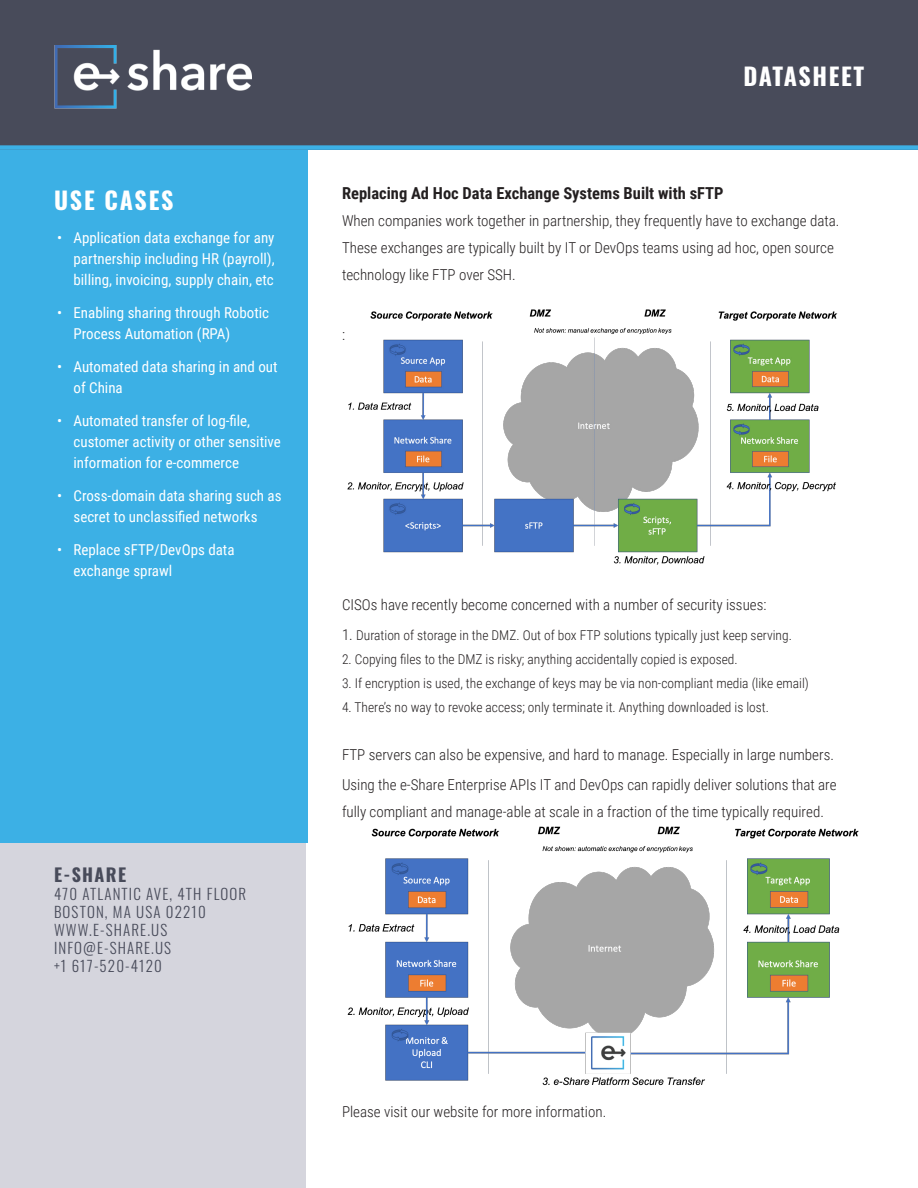
<style>
.page{position:relative;width:918px;height:1188px;background:#fff}
.page>*{position:absolute;margin:0;border:0;box-sizing:border-box;transform-origin:0 0}
.TITLES_WHITE{font:700 24px "Oswald";letter-spacing:.065em;color:#fff}
.TITLES_WHITE-2{font:700 18px "Oswald";letter-spacing:.075em;color:#484b5a}
.BODY_COPY{font:700 16.5px "Roboto Condensed";color:#231f20}
.TITLES_BLUE{font:300 15px/27px "Roboto Condensed";color:#231f20}
.t1{font:15px/21px "Roboto Condensed";color:#fff}
.TITLES_WHITE-3{font:300 15px "Oswald";letter-spacing:.075em;color:#484b5a}
.TITLES_BLUE-2{font:300 13.5px "Roboto Condensed";color:#231f20}
.s1{font-size:15px}
</style>
<div class="page">
<div style="left:0;top:767px;width:306px;height:421px;background:#d5d5dd"></div>
<div style="left:0;top:144px;width:308px;height:698px;background:#3cb0e5"></div>
<div style="left:0;top:0;width:918px;height:149px;background:#484b5a"></div>
<img style="left:54px;top:46px;width:198px;height:62px">
<div style="left:0;top:145px;width:918px;height:5px;background:#3cb0e5"></div>
<img style="left:347px;top:309px;width:491px;height:256px">
<img style="left:347px;top:826px;width:512px;height:260px">
<p class="TITLES_WHITE" style="left:54px;top:188px;width:121px">USE CASES</p>
<p class="t1" style="left:74px;top:227px;width:203px;text-align:justify;text-indent:-16px">• Application data exchange for any partnership including HR (payroll), billing, invoicing, supply chain, etc</p>
<p class="t1" style="left:74px;top:302px;width:197px;text-indent:-16px">• Enabling sharing through Robotic<br>Process Automation (RPA)</p>
<p class="t1" style="left:74px;top:356px;width:206px;text-indent:-16px">• Automated data sharing in and out of China</p>
<p class="t1" style="left:74px;top:410px;width:209px;text-indent:-16px">• Automated transfer of log-file, customer activity or other sensitive information for e-commerce</p>
<p class="t1" style="left:57px;top:485px;width:226px;text-align:center">• Cross-domain data sharing such as secret to unclassified networks</p>
<p class="t1" style="left:74px;top:539px;width:163px;text-indent:-16px">• Replace sFTP/DevOps data exchange sprawl</p>
<p class="TITLES_WHITE-2" style="left:54px;top:865px;width:74px">E-SHARE</p>
<p class="TITLES_WHITE-3" style="left:54px;top:881px;width:194px">470 ATLANTIC AVE, 4TH FLOOR</p>
<p class="TITLES_WHITE-3" style="left:54px;top:899px;width:153px">BOSTON, MA USA 02210</p>
<p class="TITLES_WHITE-3" style="left:54px;top:917px;width:115px">WWW.E-SHARE.US</p>
<p class="TITLES_WHITE-3" style="left:54px;top:935px;width:119px">INFO@E-SHARE.US</p>
<p class="TITLES_WHITE-3" style="left:54px;top:953px;width:110px">+1 617-520-4120</p>
<p class="TITLES_WHITE" style="left:743px;top:64px;width:122px">DATASHEET</p>
<p class="BODY_COPY" style="left:342px;top:182px;width:383px">Replacing Ad Hoc Data Exchange Systems Built with sFTP</p>
<p class="TITLES_BLUE" style="left:342px;top:207px;width:499px">When companies work together in partnership, they frequently have to exchange data.<br>These exchanges are typically built by IT or DevOps teams using ad hoc, open source technology like FTP over SSH.</p>
<p class="TITLES_BLUE" style="left:342px;top:321px;width:5px">:</p>
<p class="TITLES_BLUE" style="left:342px;top:591px;width:426px">CISOs have recently become concerned with a number of security issues:</p>
<p class="TITLES_BLUE-2" style="left:342px;top:626px;width:451px"><span class="s1">1.</span> Duration of storage in the DMZ. Out of box FTP solutions typically just keep serving.</p>
<p class="TITLES_BLUE-2" style="left:342px;top:650px;width:397px">2. Copying files to the DMZ is risky; anything accidentally copied is exposed.</p>
<p class="TITLES_BLUE-2" style="left:342px;top:674px;width:468px">3. If encryption is used, the exchange of keys may be via non-compliant media (like email)</p>
<p class="TITLES_BLUE-2" style="left:342px;top:698px;width:429px">4. There’s no way to revoke access; only terminate it. Anything downloaded is lost.</p>
<p class="TITLES_BLUE" style="left:342px;top:741px;width:493px">FTP servers can also be expensive, and hard to manage. Especially in large numbers.</p>
<p class="TITLES_BLUE" style="left:342px;top:771px;width:496px">Using the e-Share Enterprise APIs IT and DevOps can rapidly deliver solutions that are fully compliant and manage-able at scale in a fraction of the time typically required.</p>
<p class="TITLES_BLUE" style="left:342px;top:1098px;width:266px">Please visit our website for more information.</p>
</div>
